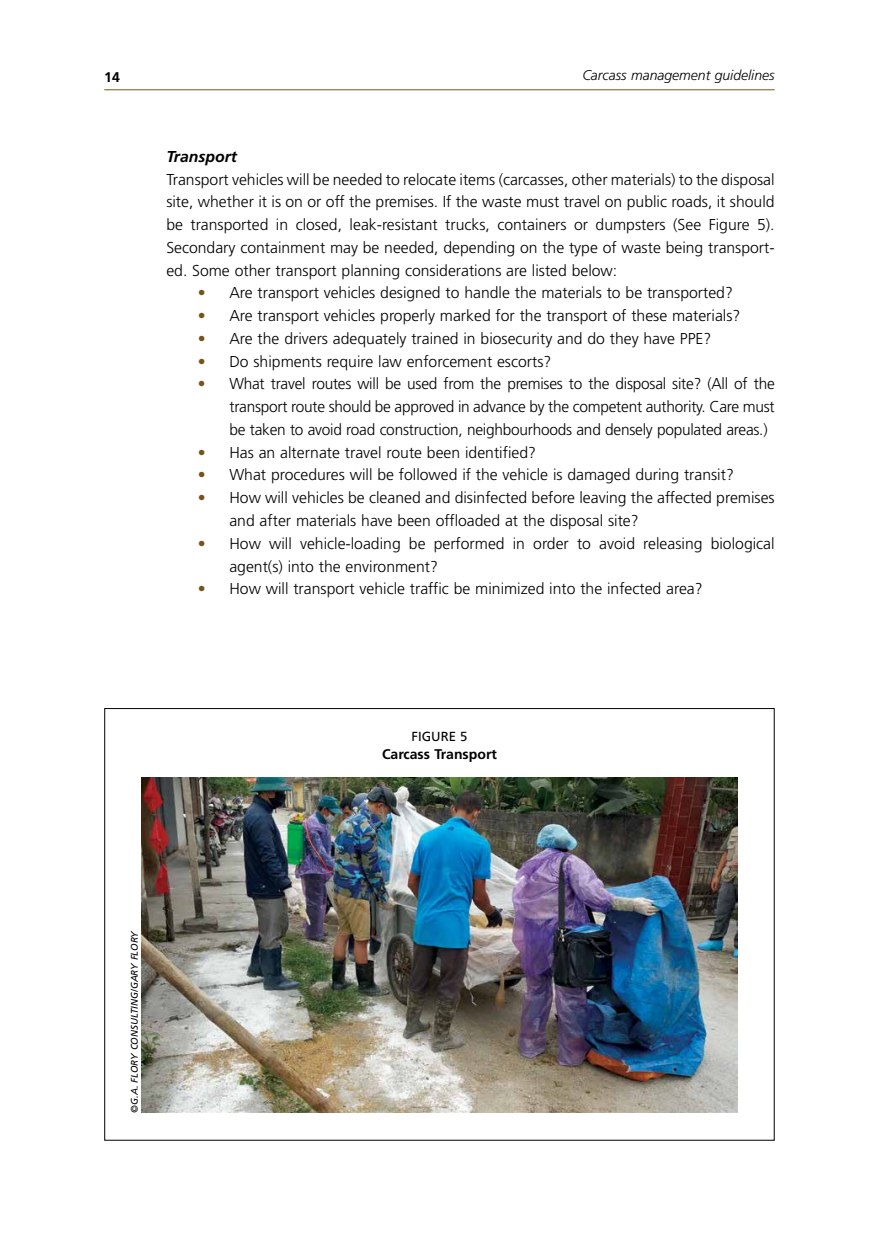
<style>
.page{position:relative;width:874px;height:1241px;background:#fff}
.page>*{position:absolute;margin:0;border:0;box-sizing:border-box;transform-origin:0 0}
.t1{font:300 15.75px/22.8px "Frutiger LT Std";color:#000;text-align:justify}
.t2{font:italic 700 15.75px "Frutiger LT Std";color:#000}
.t3{font:italic 300 14px "Frutiger LT Std";color:#000}
.t4{font:700 14px "Frutiger LT Std";color:#000}
.t5{font:13.12px "Frutiger LT Std";color:#000}
.t6{font:italic 9.62px "Frutiger LT Std";letter-spacing:-.005em;color:#000}
.s1{color:#76531a}
</style>
<div class="page">
<hr style="left:104px;top:89px;width:670px;height:1px;background:#76531a">
<img style="left:141px;top:777px;width:596px;height:335px">
<p class="t4" style="left:104px;top:69px;width:17px">14</p>
<p class="t3" style="left:582px;top:67px;width:194px">Carcass management guidelines</p>
<p class="t2" style="left:166px;top:147px;width:72px">Transport</p>
<p class="t1" style="left:166px;top:168px;width:609px">Transport vehicles will be needed to relocate items (carcasses, other materials) to the disposal site, whether it is on or off the premises. If the waste must travel on public roads, it should be transported in closed, leak-resistant trucks, containers or dumpsters (See Figure 5).<br>Secondary containment may be needed, depending on the type of waste being transport&shy;ed. Some other transport planning considerations are listed below:</p>
<p class="t1" style="left:198px;top:282px;width:536px"><span class="s1">•</span> Are transport vehicles designed to handle the materials to be transported?</p>
<p class="t1" style="left:198px;top:304px;width:543px"><span class="s1">•</span> Are transport vehicles properly marked for the transport of these materials?</p>
<p class="t1" style="left:198px;top:327px;width:514px"><span class="s1">•</span> Are the drivers adequately trained in biosecurity and do they have PPE?</p>
<p class="t1" style="left:198px;top:350px;width:355px"><span class="s1">•</span> Do shipments require law enforcement escorts?</p>
<p class="t1" style="left:229px;top:373px;width:546px;text-indent:-32px"><span class="s1">•</span> What travel routes will be used from the premises to the disposal site? (All of the transport route should be approved in advance by the competent authority. Care must be taken to avoid road construction, neighbourhoods and densely populated areas.)</p>
<p class="t1" style="left:198px;top:441px;width:339px"><span class="s1">•</span> Has an alternate travel route been identified?</p>
<p class="t1" style="left:198px;top:464px;width:537px"><span class="s1">•</span> What procedures will be followed if the vehicle is damaged during transit?</p>
<p class="t1" style="left:229px;top:486px;width:546px;text-indent:-31px"><span class="s1">•</span> How will vehicles be cleaned and disinfected before leaving the affected premises and after materials have been offloaded at the disposal site?</p>
<p class="t1" style="left:229px;top:532px;width:546px;text-indent:-31px"><span class="s1">•</span> How will vehicle-loading be performed in order to avoid releasing biological agent(s) into the environment?</p>
<p class="t1" style="left:198px;top:577px;width:506px"><span class="s1">•</span> How will transport vehicle traffic be minimized into the infected area?</p>
<p class="t6" style="left:129px;top:1112px;width:184px;rotate:-90deg">©G.A. Flory Consulting/Gary Flory</p>
<p class="t5" style="left:411px;top:728px;width:57px">FIGURE 5</p>
<p class="t4" style="left:382px;top:746px;width:116px">Carcass Transport</p>
</div>
